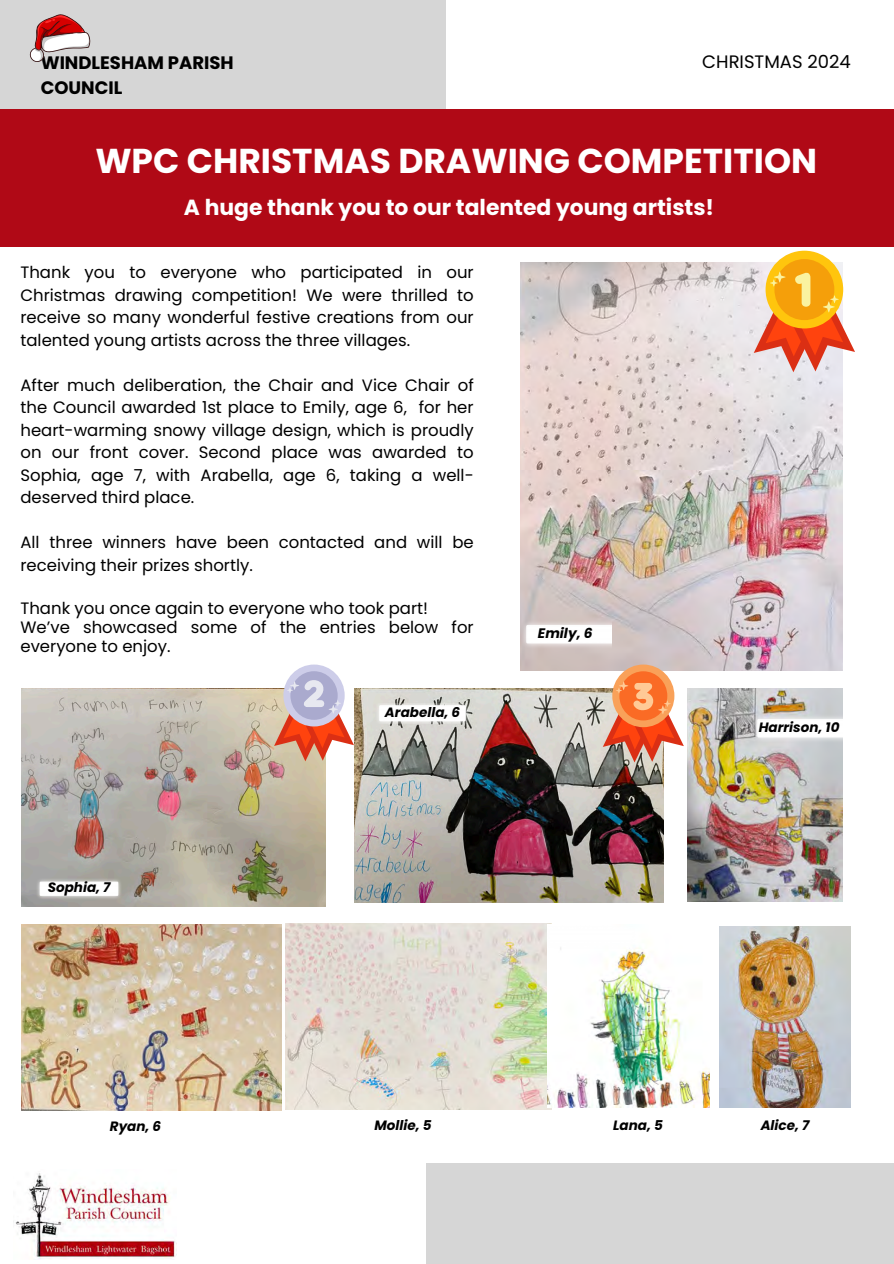
<style>
.page{position:relative;width:894px;height:1264px;background:#fff}
.page>*{position:absolute;margin:0;border:0;box-sizing:border-box;transform-origin:0 0}
.t1{font:700 34.5px "Poppins";color:#fff}
.t2{font:700 21.9px "Poppins";color:#fff}
.t3{font:700 18px/24.8px "Poppins";color:#000}
.t4{font:18px "Poppins";color:#000}
.t5{font:16.5px/22.5px "Poppins";color:#000;text-align:justify}
.t6{font:italic 700 13.8px "Poppins";color:#000}
.t7{font:italic 700 13.5px "Poppins";color:#000}
</style>
<div class="page">
<div style="left:0;top:109px;width:893px;height:137px;background:#b00916"></div>
<div style="left:0;top:0;width:446px;height:109px;background:#d6d6d6"></div>
<div style="left:426px;top:1163px;width:467px;height:100px;background:#d6d6d6"></div>
<img style="left:13px;top:1173px;width:163px;height:86px">
<svg style="left:30px;top:14px;width:61px;height:48px"></svg>
<img style="left:687px;top:688px;width:155px;height:213px">
<img style="left:719px;top:927px;width:131px;height:180px">
<img style="left:285px;top:923px;width:266px;height:186px">
<img style="left:520px;top:263px;width:322px;height:407px">
<img style="left:22px;top:688px;width:304px;height:218px">
<img style="left:547px;top:924px;width:162px;height:183px">
<img style="left:354px;top:688px;width:308px;height:214px">
<img style="left:22px;top:924px;width:259px;height:186px">
<div style="left:765px;top:251px;width:78px;height:77px;background:#ffc50d;border-radius:50%"></div>
<div style="left:774px;top:259px;width:60px;height:61px;background:#f59f0a;border-radius:50%"></div>
<svg style="left:753px;top:272px;width:101px;height:100px"></svg>
<div style="left:283px;top:664px;width:61px;height:62px;background:#cdcde9;border-radius:50%"></div>
<div style="left:290px;top:671px;width:47px;height:48px;background:#aaaace;border-radius:50%"></div>
<svg style="left:274px;top:680px;width:80px;height:81px"></svg>
<div style="left:612px;top:664px;width:62px;height:63px;background:#f9a159;border-radius:50%"></div>
<div style="left:619px;top:671px;width:48px;height:49px;background:#fa6b25;border-radius:50%"></div>
<svg style="left:602px;top:681px;width:81px;height:81px"></svg>
<img style="left:374px;top:703px;width:96px;height:20px">
<img style="left:36px;top:877px;width:86px;height:23px">
<img style="left:520px;top:619px;width:91px;height:30px">
<img style="left:751px;top:713px;width:91px;height:30px">
<img style="left:545px;top:925px;width:90px;height:23px">
<p class="t3" style="left:41px;top:51px;width:194px">WINDLESHAM PARISH<br>COUNCIL</p>
<h3 class="t4" style="left:702px;top:49px;width:150px">CHRISTMAS 2024</h3>
<h4 class="t1" style="left:95px;top:137px;width:723px">WPC CHRISTMAS DRAWING COMPETITION</h4>
<h1 class="t2" style="left:184px;top:192px;width:531px">A huge thank you to our talented young artists!</h1>
<h2 class="t5" style="left:20px;top:261px;width:454px">Thank you to everyone who participated in our Christmas drawing competition! We were thrilled to receive so many wonderful festive creations from our talented young artists across the three villages.</h2>
<p class="t5" style="left:20px;top:374px;width:454px">After much deliberation, the Chair and Vice Chair of the Council awarded 1st place to Emily, age 6, for her heart-warming snowy village design, which is proudly on our front cover. Second place was awarded to Sophia, age 7, with Arabella, age 6, taking a well&shy;deserved third place.</p>
<p class="t5" style="left:20px;top:531px;width:454px">All three winners have been contacted and will be receiving their prizes shortly.</p>
<h5 class="t5" style="left:20px;top:598px;width:454px;line-height:19.2px;text-align:left">Thank you once again to everyone who took part!<br>We’ve showcased some of the entries below for everyone to enjoy.</h5>
<h5 class="t7" style="left:385px;top:702px;width:77px">Arabella, 6</h5>
<h5 class="t6" style="left:537px;top:624px;width:56px">Emily, 6</h5>
<h5 class="t7" style="left:48px;top:878px;width:64px">Sophia, 7</h5>
<p class="t7" style="left:758px;top:718px;width:82px">Harrison, 10</p>
<p class="t7" style="left:110px;top:1117px;width:53px">Ryan, 6</p>
<p class="t7" style="left:374px;top:1116px;width:59px">Mollie, 5</p>
<p class="t7" style="left:613px;top:1116px;width:51px">Lana, 5</p>
<p class="t7" style="left:760px;top:1116px;width:50px">Alice, 7</p>
</div>
